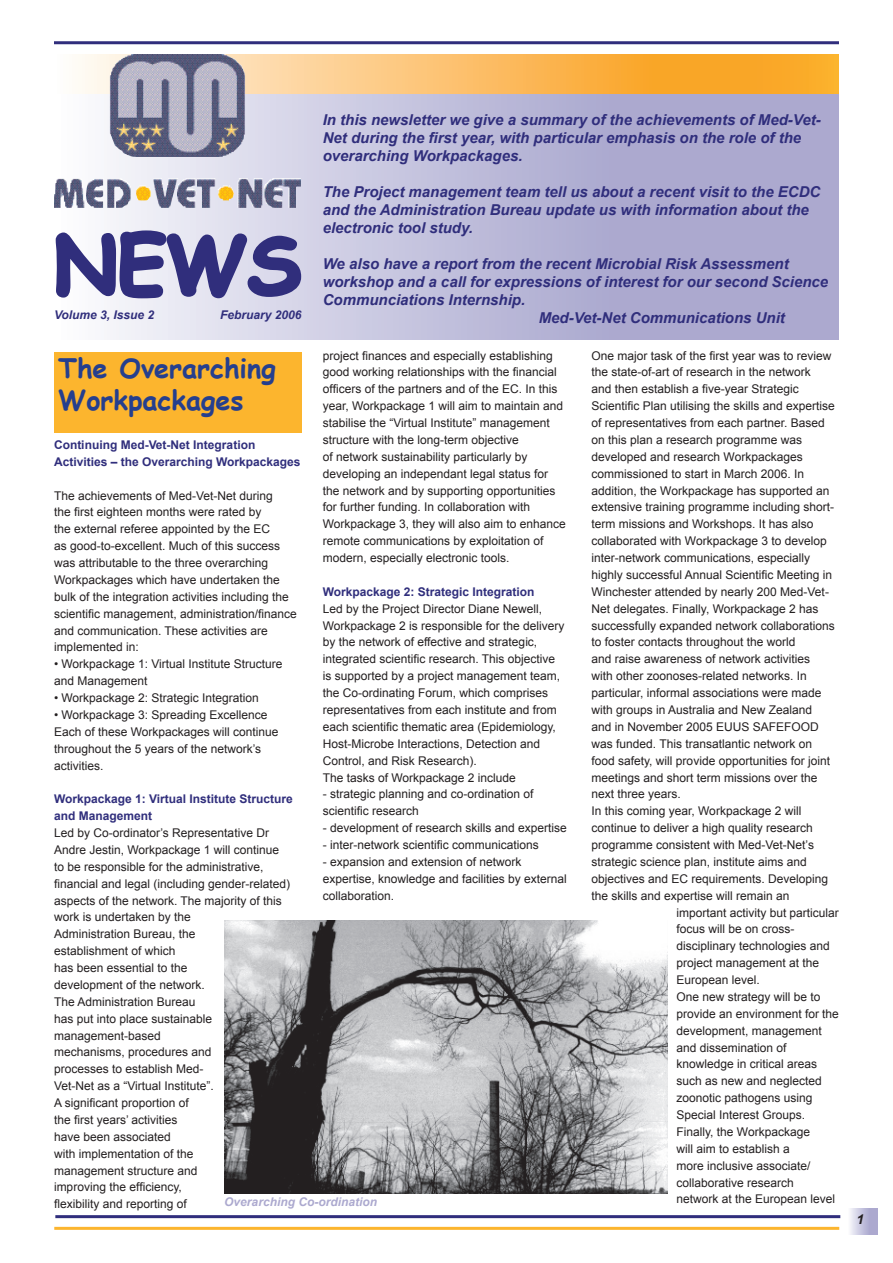
<style>
.page{position:relative;width:893px;height:1263px;background:#fff}
.page>*{position:absolute;margin:0;border:0;box-sizing:border-box;transform-origin:0 0}
.t1{font:700 78px "Comic Sans MS";color:#302e7c}
.t2{font:700 27px/32.4px "Comic Sans MS";color:#253f8e}
.t3{font:italic 700 15px/18px "Arial";color:#302e7c}
.t4{font:12px/16.8px "Arial";color:#231f20}
.t5{font:700 12px/16.8px "Arial";color:#302e7c}
.t6{font:italic 700 12px "Arial";color:#302e7c}
.t7{font:italic 700 12px "Arial";color:#aca9cf}
</style>
<div class="page">
<hr style="left:55px;top:1215px;width:785px;height:3px;background:#302e7c">
<hr style="left:54px;top:1227px;width:785px;height:3px;background:#fcb52e">
<hr style="left:54px;top:41px;width:785px;height:3px;background:#302e7c">
<svg style="left:850px;top:1209px;width:28px;height:25px"></svg>
<svg style="left:110px;top:94px;width:729px;height:245px"></svg>
<svg style="left:55px;top:144px;width:248px;height:156px"></svg>
<div style="left:54px;top:352px;width:247px;height:81px;background:#fcb52e"></div>
<svg style="left:301px;top:54px;width:538px;height:40px"></svg>
<img style="left:54px;top:54px;width:247px;height:154px">
<img style="left:224px;top:920px;width:444px;height:273px">
<svg style="left:858px;top:1214px;width:5px;height:10px"></svg>
<h1 class="t1" style="left:54px;top:207px;width:249px">NEWS</h1>
<p class="t6" style="left:220px;top:307px;width:83px">February 2006</p>
<p class="t6" style="left:54px;top:307px;width:102px">Volume 3, Issue 2</p>
<p class="t3" style="left:323px;top:111px;width:500px">In this newsletter we give a summary of the achievements of Med-Vet-<br>Net during the first year, with particular emphasis on the role of the overarching Workpackages.</p>
<p class="t3" style="left:323px;top:183px;width:499px">The Project management team tell us about a recent visit to the ECDC and the Administration Bureau update us with information about the electronic tool study.</p>
<p class="t3" style="left:323px;top:255px;width:467px">We also have a report from the recent Microbial Risk Assessment</p>
<p class="t3" style="left:323px;top:273px;width:507px">workshop and a call for expressions of interest for our second Science</p>
<p class="t3" style="left:323px;top:291px;width:204px">Communciations Internship.</p>
<p class="t3" style="left:539px;top:309px;width:248px">Med-Vet-Net Communications Unit</p>
<h2 class="t2" style="left:58px;top:351px;width:219px">The Overarching<br>Workpackages</h2>
<p class="t4" style="left:323px;top:347px;width:245px">project finances and especially establishing good working relationships with the financial officers of the partners and of the EC. In this year, Workpackage 1 will aim to maintain and stabilise the “Virtual Institute” management structure with the long-term objective<br>of network sustainability particularly by developing an independant legal status for the network and by supporting opportunities for further funding. In collaboration with Workpackage 3, they will also aim to enhance remote communications by exploitation of modern, especially electronic tools.</p>
<p class="t5" style="left:323px;top:584px;width:213px">Workpackage 2: Strategic Integration</p>
<p class="t4" style="left:323px;top:600px;width:243px">Led by the Project Director Diane Newell, Workpackage 2 is responsible for the delivery by the network of effective and strategic, integrated scientific research. This objective is supported by a project management team, the Co-ordinating Forum, which comprises representatives from each institute and from each scientific thematic area (Epidemiology, Host-Microbe Interactions, Detection and Control, and Risk Research).<br>The tasks of Workpackage 2 include</p>
<p class="t4" style="left:323px;top:786px;width:212px">- strategic planning and co-ordination of scientific research</p>
<p class="t4" style="left:323px;top:820px;width:246px">- development of research skills and expertise</p>
<p class="t4" style="left:323px;top:836px;width:218px">- inter-network scientific communications</p>
<p class="t4" style="left:323px;top:853px;width:246px">- expansion and extension of network expertise, knowledge and facilities by external collaboration.</p>
<p class="t5" style="left:54px;top:437px;width:248px">Continuing Med-Vet-Net Integration<br>Activities – the Overarching Workpackages</p>
<p class="t4" style="left:54px;top:487px;width:244px">The achievements of Med-Vet-Net during<br>the first eighteen months were rated by<br>the external referee appointed by the EC<br>as good-to-excellent. Much of this success was attributable to the three overarching Workpackages which have undertaken the bulk of the integration activities including the scientific management, administration/finance and communication. These activities are implemented in:</p>
<p class="t4" style="left:54px;top:656px;width:230px">• Workpackage 1: Virtual Institute Structure and Management</p>
<p class="t4" style="left:54px;top:689px;width:206px">• Workpackage 2: Strategic Integration</p>
<p class="t4" style="left:54px;top:706px;width:226px">• Workpackage 3: Spreading Excellence Each of these Workpackages will continue throughout the 5 years of the network’s activities.</p>
<p class="t5" style="left:54px;top:791px;width:240px">Workpackage 1: Virtual Institute Structure and Management</p>
<p class="t4" style="left:54px;top:824px;width:238px">Led by Co-ordinator’s Representative Dr<br>Andre Jestin, Workpackage 1 will continue to be responsible for the administrative, financial and legal (including gender-related) aspects of the network. The majority of this work is undertaken by the<br>Administration Bureau, the<br>establishment of which<br>has been essential to the<br>development of the network.<br>The Administration Bureau<br>has put into place sustainable management-based<br>mechanisms, procedures and<br>processes to establish Med-<br>Vet-Net as a “Virtual Institute”.<br>A significant proportion of<br>the first years’ activities<br>have been associated<br>with implementation of the<br>management structure and<br>improving the efficiency,<br>flexibility and reporting of</p>
<p class="t7" style="left:224px;top:1194px;width:154px">Overarching Co-ordination</p>
<p class="t4" style="left:591px;top:347px;width:242px">One major task of the first year was to review</p>
<p class="t4" style="left:591px;top:364px;width:221px">the state-of-art of research in the network</p>
<p class="t4" style="left:591px;top:381px;width:209px">and then establish a five-year Strategic</p>
<p class="t4" style="left:591px;top:398px;width:245px">Scientific Plan utilising the skills and expertise</p>
<p class="t4" style="left:591px;top:415px;width:235px">of representatives from each partner. Based</p>
<p class="t4" style="left:591px;top:431px;width:212px">on this plan a research programme was</p>
<p class="t4" style="left:591px;top:448px;width:213px">developed and research Workpackages</p>
<p class="t4" style="left:591px;top:465px;width:214px">commissioned to start in March 2006. In</p>
<p class="t4" style="left:591px;top:482px;width:239px">addition, the Workpackage has supported an</p>
<p class="t4" style="left:591px;top:499px;width:244px">extensive training programme including short-</p>
<p class="t4" style="left:591px;top:516px;width:223px">term missions and Workshops. It has also</p>
<p class="t4" style="left:591px;top:533px;width:237px">collaborated with Workpackage 3 to develop</p>
<p class="t4" style="left:591px;top:550px;width:220px">inter-network communications, especially</p>
<p class="t4" style="left:591px;top:566px;width:242px">highly successful Annual Scientific Meeting in</p>
<p class="t4" style="left:591px;top:583px;width:239px">Winchester attended by nearly 200 Med-Vet-</p>
<p class="t4" style="left:591px;top:600px;width:228px">Net delegates. Finally, Workpackage 2 has</p>
<p class="t4" style="left:591px;top:617px;width:245px">successfully expanded network collaborations</p>
<p class="t4" style="left:591px;top:634px;width:206px">to foster contacts throughout the world</p>
<p class="t4" style="left:591px;top:651px;width:220px">and raise awareness of network activities</p>
<p class="t4" style="left:591px;top:668px;width:217px">with other zoonoses-related networks. In</p>
<p class="t4" style="left:591px;top:685px;width:232px">particular, informal associations were made</p>
<p class="t4" style="left:591px;top:701px;width:222px">with groups in Australia and New Zealand</p>
<p class="t4" style="left:591px;top:718px;width:229px">and in November 2005 EUUS SAFEFOOD</p>
<p class="t4" style="left:591px;top:735px;width:222px">was funded. This transatlantic network on</p>
<p class="t4" style="left:591px;top:752px;width:240px">food safety, will provide opportunities for joint</p>
<p class="t4" style="left:591px;top:769px;width:228px">meetings and short term missions over the</p>
<p class="t4" style="left:591px;top:786px;width:91px">next three years.</p>
<p class="t4" style="left:591px;top:803px;width:211px">In this coming year, Workpackage 2 will</p>
<p class="t4" style="left:591px;top:820px;width:223px">continue to deliver a high quality research</p>
<p class="t4" style="left:591px;top:836px;width:224px">programme consistent with Med-Vet-Net’s</p>
<p class="t4" style="left:591px;top:853px;width:217px">strategic science plan, institute aims and</p>
<p class="t4" style="left:591px;top:870px;width:238px">objectives and EC requirements. Developing</p>
<p class="t4" style="left:591px;top:887px;width:200px">the skills and expertise will remain an</p>
<p class="t4" style="left:676px;top:904px;width:164px">important activity but particular</p>
<p class="t4" style="left:676px;top:921px;width:120px">focus will be on cross-</p>
<p class="t4" style="left:676px;top:938px;width:155px">disciplinary technologies and</p>
<p class="t4" style="left:676px;top:955px;width:144px">project management at the</p>
<p class="t4" style="left:676px;top:971px;width:85px">European level.</p>
<p class="t4" style="left:676px;top:988px;width:146px">One new strategy will be to</p>
<p class="t4" style="left:676px;top:1005px;width:164px">provide an environment for the</p>
<p class="t4" style="left:676px;top:1022px;width:147px">development, management</p>
<p class="t4" style="left:676px;top:1039px;width:112px">and dissemination of</p>
<p class="t4" style="left:676px;top:1056px;width:142px">knowledge in critical areas</p>
<p class="t4" style="left:676px;top:1073px;width:147px">such as new and neglected</p>
<p class="t4" style="left:676px;top:1090px;width:138px">zoonotic pathogens using</p>
<p class="t4" style="left:676px;top:1106px;width:130px">Special Interest Groups.</p>
<p class="t4" style="left:676px;top:1123px;width:135px">Finally, the Workpackage</p>
<p class="t4" style="left:676px;top:1140px;width:115px">will aim to establish a</p>
<p class="t4" style="left:676px;top:1157px;width:136px">more inclusive associate/</p>
<p class="t4" style="left:676px;top:1174px;width:119px">collaborative research</p>
<p class="t4" style="left:676px;top:1191px;width:160px">network at the European level</p>
</div>
